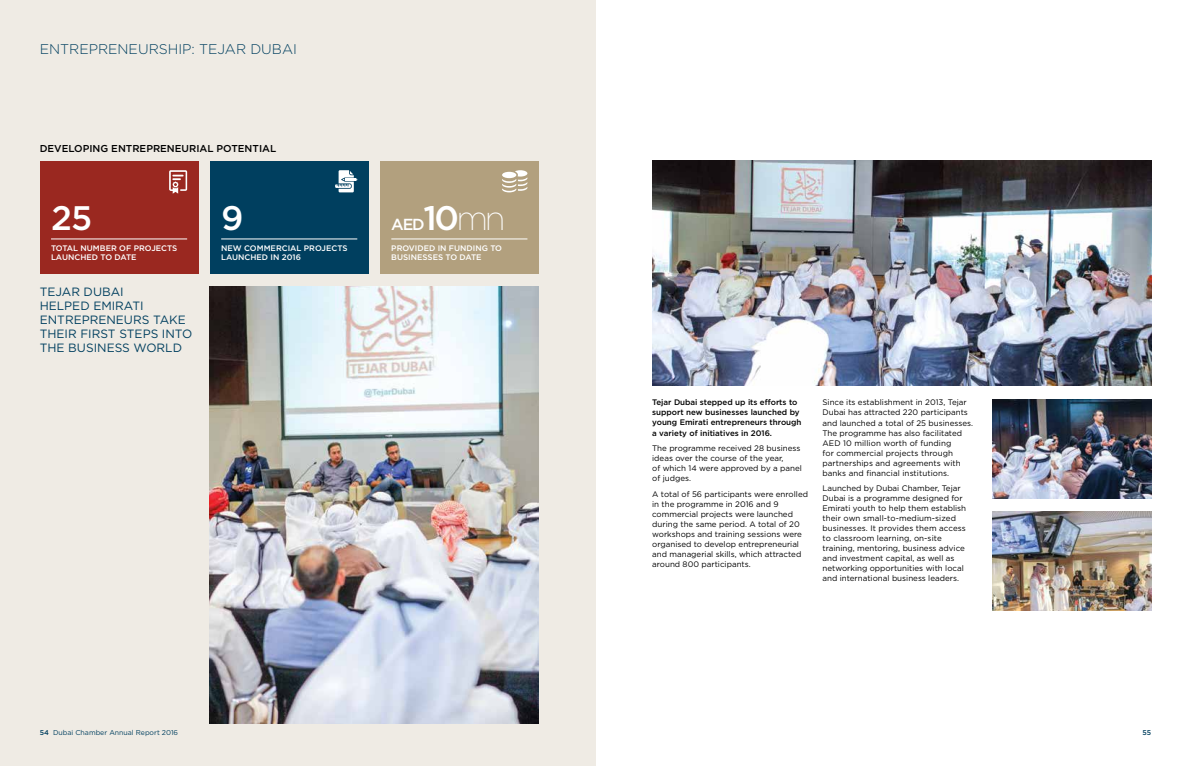
<style>
.page{position:relative;width:1191px;height:766px;background:#fff}
.page>*{position:absolute;margin:0;border:0;box-sizing:border-box;transform-origin:0 0}
.t1{font:500 34px "Gotham";color:#fff}
.t2{font:500 16px "Gotham";color:#fff}
.t3{font:300 14px "Gotham";color:#003f5f}
.t4{font:12px/14px "Gotham";color:#003f5f}
.t5{font:500 10px "Gotham";color:#000}
.t6{font:8px/10px "Gotham";color:#000}
.t7{font:500 8px/10px "Gotham";color:#000}
.t8{font:500 8px/9.6px "Gotham";color:#fff}
.t9{font:7px "Gotham";color:#003f5f}
.t10{font:500 7px "Gotham";color:#003f5f}
.s1{font-size:34px}
.s2{font-weight:200;font-size:34px}
.s3{font-weight:500}
</style>
<div class="page">
<div style="left:0;top:0;width:595px;height:765px;background:#efebe4"></div>
<div style="left:40px;top:161px;width:158px;height:112px;background:#9a2820"></div>
<div style="left:380px;top:161px;width:159px;height:112px;background:#b2a07e"></div>
<div style="left:210px;top:161px;width:159px;height:112px;background:#003f5f"></div>
<svg style="left:169px;top:170px;width:18px;height:23px"></svg>
<img style="left:210px;top:286px;width:329px;height:437px">
<img style="left:652px;top:161px;width:499px;height:224px">
<img style="left:992px;top:399px;width:159px;height:99px">
<hr style="left:51px;top:239px;width:136px;height:1px;background:#fff">
<hr style="left:221px;top:239px;width:136px;height:1px;background:#fff">
<hr style="left:391px;top:239px;width:136px;height:1px;background:#fff">
<svg style="left:335px;top:170px;width:22px;height:22px"></svg>
<svg style="left:502px;top:170px;width:25px;height:22px"></svg>
<img style="left:992px;top:511px;width:159px;height:99px">
<h3 class="t3" style="left:40px;top:40px;width:259px">ENTREPRENEURSHIP: TEJAR DUBAI</h3>
<p class="t5" style="left:40px;top:142px;width:238px">DEVELOPING ENTREPRENEURIAL POTENTIAL</p>
<h1 class="t1" style="left:51px;top:195px;width:43px">25</h1>
<p class="t8" style="left:51px;top:243px;width:128px">TOTAL NUMBER OF PROJECTS<br>LAUNCHED TO DATE</p>
<h3 class="t4" style="left:40px;top:284px;width:154px">TEJAR DUBAI<br>HELPED EMIRATI<br>ENTREPRENEURS TAKE<br>THEIR FIRST STEPS INTO<br>THE BUSINESS WORLD</h3>
<h1 class="t1" style="left:221px;top:195px;width:24px">9</h1>
<p class="t8" style="left:221px;top:243px;width:128px">NEW COMMERCIAL PROJECTS<br>LAUNCHED IN 2016</p>
<h2 class="t2" style="left:391px;top:213px;width:116px">AED<span class="s1">10</span><span class="s2">mn</span></h2>
<p class="t8" style="left:391px;top:243px;width:112px">PROVIDED IN FUNDING TO<br>BUSINESSES TO DATE</p>
<p class="t7" style="left:652px;top:397px;width:151px">Tejar Dubai stepped up its efforts to support new businesses launched by young Emirati entrepreneurs through a variety of initiatives in 2016.</p>
<p class="t6" style="left:652px;top:443px;width:151px">The programme received 28 business ideas over the course of the year,<br>of which 14 were approved by a panel of judges.</p>
<p class="t6" style="left:652px;top:488px;width:157px">A total of 56 participants were enrolled in the programme in 2016 and 9 commercial projects were launched during the same period. A total of 20 workshops and training sessions were organised to develop entrepreneurial and managerial skills, which attracted around 800 participants.</p>
<p class="t6" style="left:822px;top:397px;width:152px">Since its establishment in 2013, Tejar Dubai has attracted 220 participants and launched a total of 25 businesses.<br>The programme has also facilitated AED 10 million worth of funding<br>for commercial projects through partnerships and agreements with banks and financial institutions.</p>
<p class="t6" style="left:822px;top:483px;width:145px">Launched by Dubai Chamber, Tejar Dubai is a programme designed for Emirati youth to help them establish their own small-to-medium-sized businesses. It provides them access to classroom learning, on-site training, mentoring, business advice and investment capital, as well as networking opportunities with local and international business leaders.</p>
<p class="t9" style="left:40px;top:727px;width:140px"><span class="s3">54</span> Dubai Chamber Annual Report 2016</p>
<p class="t10" style="left:1142px;top:727px;width:10px">55</p>
</div>
